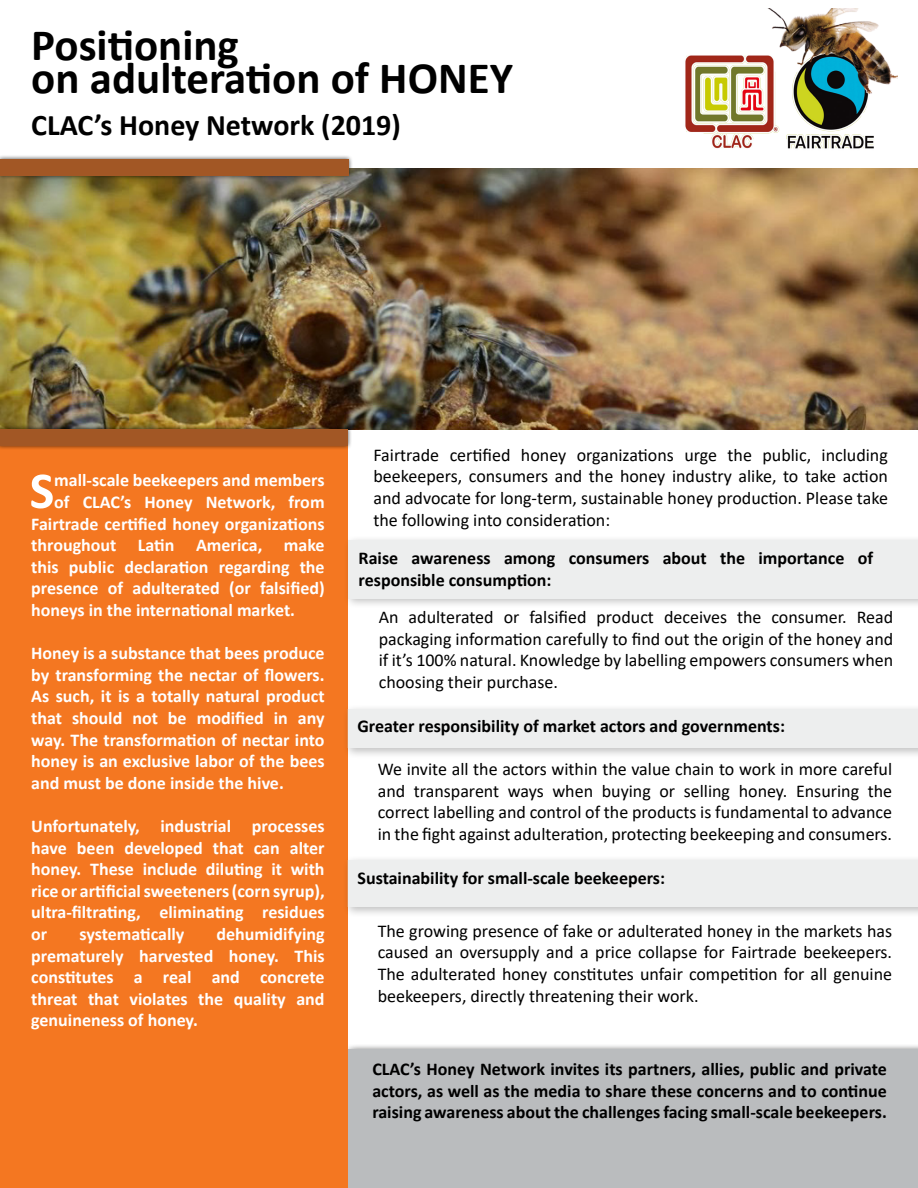
<style>
.page{position:relative;width:918px;height:1188px;background:#fff}
.page>*{position:absolute;margin:0;border:0;box-sizing:border-box;transform-origin:0 0}
.t1{font:700 52.05px "Calibri";color:#fff}
.t2{font:700 45px/33px "Calibri";color:#000}
.t3{font:700 30px "Calibri";color:#000}
.t4{font:18px/21.6px "Calibri";color:#000;text-align:justify}
.t5{font:700 18px/21.6px "Calibri";color:#fff;text-align:justify}
.t6{font:700 18px/21.6px "Calibri";color:#000}
</style>
<div class="page">
<svg style="left:342px;top:1045px;width:576px;height:143px"></svg>
<div style="left:348px;top:1049px;width:570px;height:139px;background:#babcbe"></div>
<div style="left:1px;top:430px;width:347px;height:757px;background:#f47721"></div>
<svg style="left:346px;top:859px;width:572px;height:55px"></svg>
<div style="left:348px;top:860px;width:570px;height:47px;background:#edeeee"></div>
<svg style="left:346px;top:708px;width:572px;height:47px"></svg>
<div style="left:348px;top:709px;width:570px;height:39px;background:#edeeee"></div>
<svg style="left:347px;top:539px;width:571px;height:66px;fill:#edeeee"></svg>
<div style="left:349px;top:540px;width:569px;height:58px;background:#edeeee"></div>
<img style="left:0;top:169px;width:918px;height:261px">
<img style="left:685px;top:55px;width:189px;height:94px">
<img style="left:757px;top:9px;width:140px;height:105px">
<div style="left:0;top:425px;width:352px;height:25px;background:#000;opacity:.75"></div>
<div style="left:0;top:429px;width:348px;height:16px;background:#a25725"></div>
<div style="left:0;top:155px;width:353px;height:25px;background:#000;opacity:.75"></div>
<div style="left:0;top:159px;width:349px;height:16px;background:#a25725"></div>
<h2 class="t2" style="left:31px;top:28px;width:483px">Positioning<br>on adulteration of HONEY</h2>
<h3 class="t3" style="left:31px;top:103px;width:371px">CLAC’s Honey Network (2019)</h3>
<h1 class="t1" style="left:30px;top:454px;width:26px">S</h1>
<p class="t5" style="left:54px;top:469px;width:272px">mall-scale beekeepers and members</p>
<p class="t5" style="left:54px;top:491px;width:272px">of CLAC’s Honey Network, from</p>
<p class="t5" style="left:31px;top:513px;width:295px">Fairtrade certified honey organizations</p>
<p class="t5" style="left:31px;top:534px;width:295px">throughout Latin America, make</p>
<p class="t5" style="left:31px;top:556px;width:295px">this public declaration regarding the</p>
<p class="t5" style="left:31px;top:577px;width:295px">presence of adulterated (or falsified)</p>
<p class="t5" style="left:31px;top:599px;width:265px">honeys in the international market.</p>
<p class="t5" style="left:31px;top:642px;width:295px">Honey is a substance that bees produce by transforming the nectar of flowers.<br>As such, it is a totally natural product that should not be modified in any way. The transformation of nectar into honey is an exclusive labor of the bees and must be done inside the hive.</p>
<p class="t5" style="left:31px;top:815px;width:295px">Unfortunately, industrial processes have been developed that can alter honey. These include diluting it with rice or artificial sweeteners (corn syrup), ultra-filtrating, eliminating residues or</p>
<p class="t5" style="left:31px;top:923px;width:295px;text-indent:185px">dehumidifying prematurely harvested honey. This constitutes a real and concrete threat that violates the quality and genuineness of honey.</p>
<p class="t5" style="left:79px;top:923px;width:106px">systematically</p>
<p class="t4" style="left:373px;top:444px;width:516px">Fairtrade certified honey organizations urge the public, including beekeepers, consumers and the honey industry alike, to take action and advocate for long-term, sustainable honey production. Please take the following into consideration:</p>
<p class="t6" style="left:359px;top:547px;width:516px">Raise awareness among consumers about the importance of responsible consumption:</p>
<p class="t4" style="left:379px;top:606px;width:516px">An adulterated or falsified product deceives the consumer. Read packaging information carefully to find out the origin of the honey and if it’s 100% natural. Knowledge by labelling empowers consumers when choosing their purchase.</p>
<p class="t6" style="left:358px;top:715px;width:429px">Greater responsibility of market actors and governments:</p>
<p class="t4" style="left:378px;top:758px;width:516px">We invite all the actors within the value chain to work in more careful and transparent ways when buying or selling honey. Ensuring the correct labelling and control of the products is fundamental to advance in the fight against adulteration, protecting beekeeping and consumers.</p>
<p class="t6" style="left:358px;top:867px;width:309px">Sustainability for small-scale beekeepers:</p>
<p class="t4" style="left:378px;top:920px;width:516px">The growing presence of fake or adulterated honey in the markets has caused an oversupply and a price collapse for Fairtrade beekeepers.<br>The adulterated honey constitutes unfair competition for all genuine beekeepers, directly threatening their work.</p>
<p class="t6" style="left:372px;top:1058px;width:516px;text-align:justify">CLAC’s Honey Network invites its partners, allies, public and private actors, as well as the media to share these concerns and to continue raising awareness about the challenges facing small-scale beekeepers.</p>
</div>
